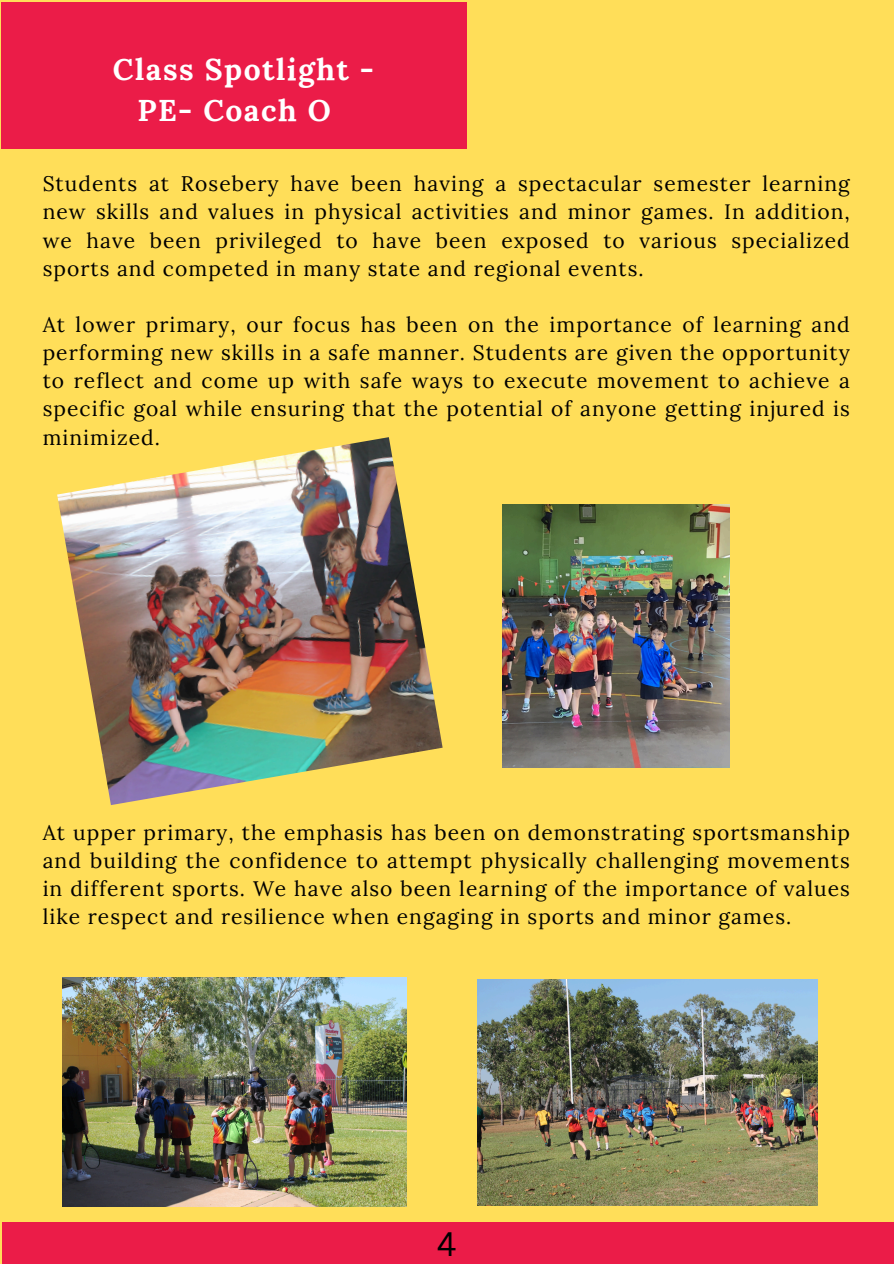
<style>
.page{position:relative;width:894px;height:1264px;background:#fff}
.page>*{position:absolute;margin:0;border:0;box-sizing:border-box;transform-origin:0 0}
.t1{font:33px "Canva Sans";color:#000}
.t2{font:700 30px/40.5px "Lora";letter-spacing:.05em;color:#fff}
.t3{font:21px/28.2px "Lora";letter-spacing:.05em;color:#000;text-align:justify}
</style>
<div class="page">
<div style="left:0;top:0;width:893px;height:1263px;background:#ffde59"></div>
<div style="left:2px;top:2px;width:465px;height:147px;background:#eb1c48"></div>
<div style="left:2px;top:1221px;width:891px;height:42px;background:#eb1c48"></div>
<img style="left:57px;top:437px;width:385px;height:368px">
<img style="left:502px;top:505px;width:226px;height:262px">
<img style="left:63px;top:977px;width:343px;height:228px">
<img style="left:477px;top:979px;width:340px;height:226px">
<h1 class="t2" style="left:137px;top:49px;width:238px;text-indent:-24px">Class Spotlight -<br>PE- Coach O</h1>
<p class="t3" style="left:43px;top:169px;width:808px">Students at Rosebery have been having a spectacular semester learning new skills and values in physical activities and minor games. In addition, we have been privileged to have been exposed to various specialized sports and competed in many state and regional events.</p>
<p class="t3" style="left:43px;top:310px;width:808px">At lower primary, our focus has been on the importance of learning and performing new skills in a safe manner. Students are given the opportunity to reflect and come up with safe ways to execute movement to achieve a specific goal while ensuring that the potential of anyone getting injured is minimized.</p>
<p class="t3" style="left:43px;top:818px;width:808px">At upper primary, the emphasis has been on demonstrating sportsmanship and building the confidence to attempt physically challenging movements in different sports. We have also been learning of the importance of values like respect and resilience when engaging in sports and minor games.</p>
<p class="t1" style="left:436px;top:1220px;width:21px">4</p>
</div>
